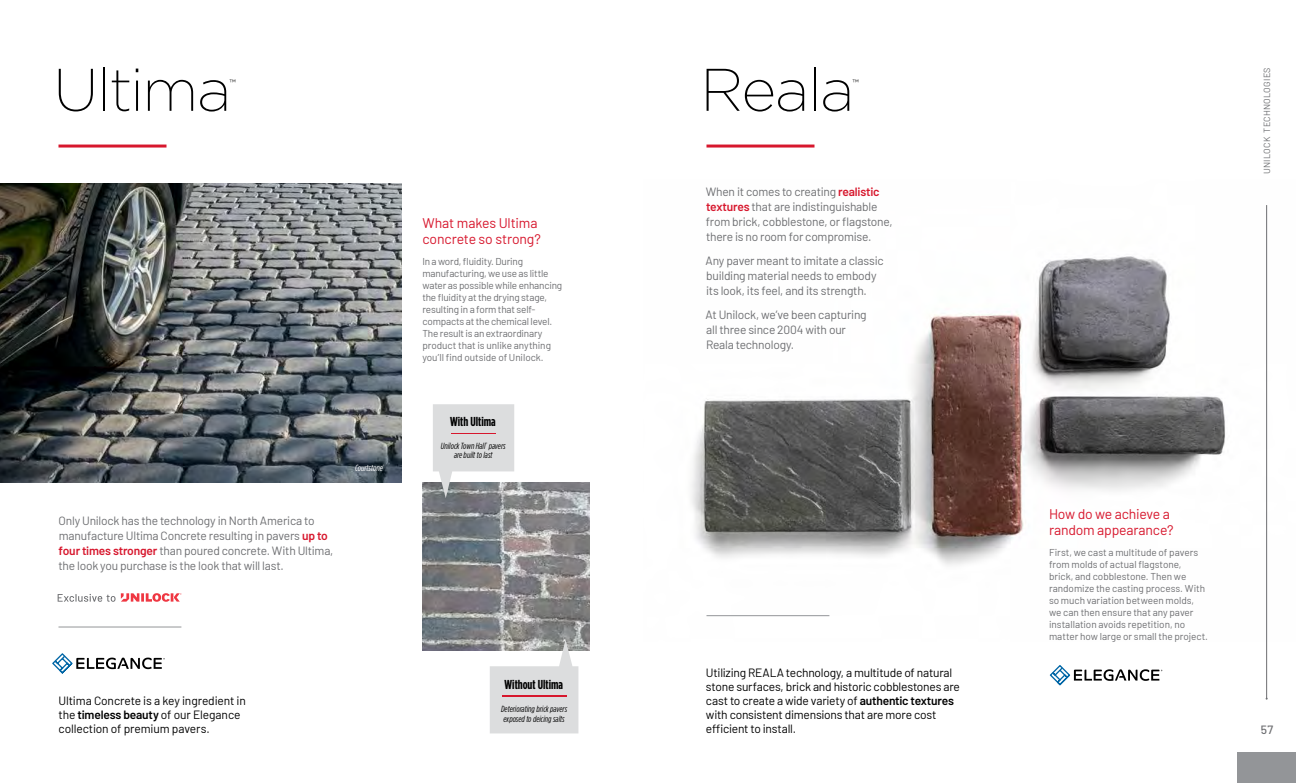
<style>
.page{position:relative;width:1296px;height:783px;background:#fff}
.page>*{position:absolute;margin:0;border:0;box-sizing:border-box;transform-origin:0 0}
.t1{font:200 60px "Gotham";letter-spacing:-.025em;color:#000}
.t2{font:14px/16px "Barlow";letter-spacing:-.01em;color:#d7172d}
.t3{font:700 13px "Gotham Condensed";color:#000}
.t4{font:12px/15px "Barlow";letter-spacing:-.02em;color:#6d6e71}
.t5{font:12px/14px "Barlow";letter-spacing:-.015em;color:#000}
.t6{font:500 12px "Barlow";color:#6d6e71}
.t7{font:10px/12px "Barlow";letter-spacing:-.01em;color:#6d6e71}
.t8{font:300 9.3px "Gotham";color:#000}
.t9{font:9px "Barlow";letter-spacing:.025em;color:#6d6e71}
.t10{font:italic 9px "Gotham Condensed";color:#fff}
.t11{font:italic 8.9px/9.7px "Gotham Condensed";color:#000;text-align:center}
.s1{font-weight:600;color:#d7172d}
.s2{font-weight:600}
</style>
<div class="page">
<div style="left:1238px;top:753px;width:58px;height:30px;background:#939598"></div>
<img style="left:691px;top:205px;width:577px;height:436px">
<hr style="left:1266px;top:205px;width:1px;height:494px;background:#6d6e71">
<img style="left:0;top:184px;width:401px;height:299px">
<img style="left:422px;top:483px;width:168px;height:167px">
<svg style="left:433px;top:404px;width:81px;height:94px;background:#d1d2d3"></svg>
<hr style="left:451px;top:433px;width:45px;height:1px;background:#d7172d">
<svg style="left:490px;top:640px;width:88px;height:93px;background:#dad9da"></svg>
<hr style="left:502px;top:695px;width:65px;height:1px;background:#d7172d">
<hr style="left:58px;top:145px;width:108px;height:3px;background:#d7172d">
<hr style="left:706px;top:145px;width:108px;height:3px;background:#d7172d">
<svg style="left:52px;top:653px;width:113px;height:21px"></svg>
<svg style="left:1049px;top:665px;width:113px;height:21px"></svg>
<hr style="left:59px;top:627px;width:122px;height:1px;background:#939598">
<hr style="left:707px;top:615px;width:122px;height:1px;background:#939598">
<svg style="left:58px;top:593px;width:123px;height:9px"></svg>
<h1 class="t1" style="left:53px;top:52px;width:180px">Ultima</h1>
<p class="t8" style="left:229px;top:77px;width:8px">™</p>
<p class="t4" style="left:59px;top:512px;width:276px">Only Unilock has the technology in North America to manufacture Ultima Concrete resulting in pavers <span class="s1">up to four times stronger</span> than poured concrete. With Ultima, the look you purchase is the look that will last.</p>
<p class="t10" style="left:355px;top:463px;width:31px">Courtstone<sup>®</sup></p>
<h2 class="t2" style="left:422px;top:214px;width:120px">What makes Ultima concrete so strong?</h2>
<p class="t7" style="left:422px;top:255px;width:141px">In a word, fluidity. During manufacturing, we use as little water as possible while enhancing the fluidity at the drying stage, resulting in a form that self&shy;compacts at the chemical level.<br>The result is an extraordinary product that is unlike anything you’ll find outside of Unilock.</p>
<h3 class="t3" style="left:450px;top:413px;width:47px">With Ultima</h3>
<p class="t11" style="left:441px;top:440px;width:66px">Unilock Town Hall<sup>®</sup> pavers are built to last</p>
<p class="t5" style="left:58px;top:693px;width:189px">Ultima Concrete is a key ingredient in the <span class="s2">timeless beauty</span> of our Elegance collection of premium pavers.</p>
<h3 class="t3" style="left:505px;top:676px;width:60px">Without Ultima</h3>
<p class="t11" style="left:501px;top:704px;width:68px;text-align:left">Deteriorating brick pavers exposed to deicing salts</p>
<h1 class="t1" style="left:700px;top:52px;width:155px">Reala</h1>
<p class="t8" style="left:852px;top:77px;width:8px">™</p>
<p class="t4" style="left:706px;top:183px;width:188px">When it comes to creating <span class="s1">realistic textures</span> that are indistinguishable from brick, cobblestone, or flagstone, there is no room for compromise.</p>
<p class="t4" style="left:706px;top:252px;width:180px">Any paver meant to imitate a classic building material needs to embody its look, its feel, and its strength.</p>
<p class="t4" style="left:706px;top:306px;width:163px">At Unilock, we’ve been capturing all three since 2004 with our<br>Reala technology.</p>
<p class="t5" style="left:706px;top:665px;width:255px">Utilizing REALA technology, a multitude of natural stone surfaces, brick and historic cobblestones are cast to create a wide variety of <span class="s2">authentic textures </span>with consistent dimensions that are more cost efficient to install.</p>
<p class="t9" style="left:1260px;top:174px;width:108px;rotate:-90deg">UNILOCK TECHNOLOGIES</p>
<h2 class="t2" style="left:1049px;top:505px;width:126px">How do we achieve a random appearance?</h2>
<p class="t7" style="left:1049px;top:546px;width:161px">First, we cast a multitude of pavers from molds of actual flagstone, brick, and cobblestone. Then we randomize the casting process. With so much variation between molds, we can then ensure that any paver installation avoids repetition, no matter how large or small the project.</p>
<p class="t6" style="left:1261px;top:720px;width:14px">57</p>
</div>
